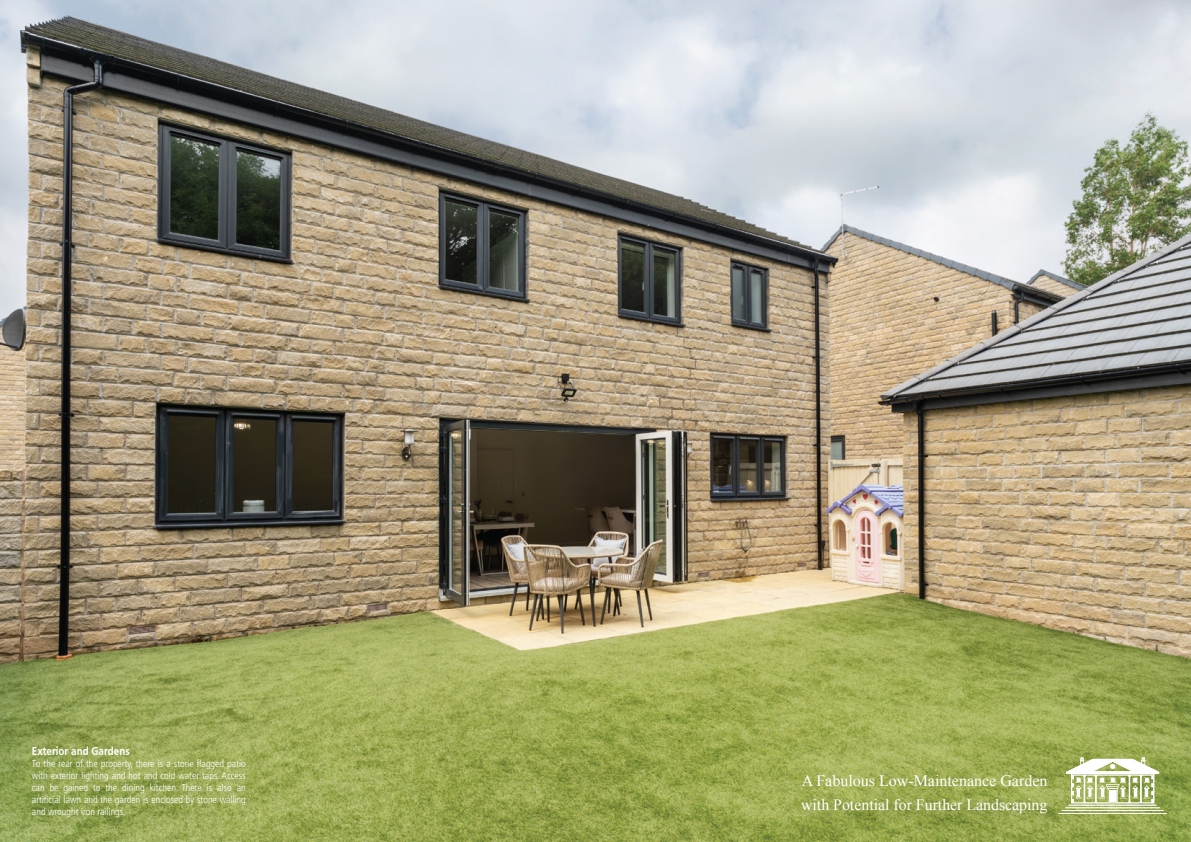
<style>
.page{position:relative;width:1191px;height:842px;background:#fff}
.page>*{position:absolute;margin:0;border:0;box-sizing:border-box;transform-origin:0 0}
.t1{font:16px "Times New Roman";color:#fff}
.t2{font:15.8px "Times New Roman";color:#fff}
.t3{font:700 12px "Frutiger Cnd";color:#fff}
.t4{font:300 condensed 10px/12px "Frutiger LT Std";color:#fff;text-align:justify}
</style>
<div class="page">
<img style="left:0;top:0;width:1191px;height:842px">
<svg style="left:1058px;top:757px;width:109px;height:57px"></svg>
<img style="left:789px;top:760px;width:338px;height:82px">
<img style="left:791px;top:787px;width:277px;height:48px">
<p class="t3" style="left:32px;top:744px;width:99px">Exterior and Gardens</p>
<p class="t4" style="left:32px;top:757px;width:215px">To the rear of the property, there is a stone flagged patio with exterior lighting and hot and cold water taps. Access can be gained to the dining kitchen. There is also an artificial lawn and the garden is enclosed by stone walling and wrought iron railings.</p>
<h1 class="t1" style="left:801px;top:770px;width:247px">A Fabulous Low-Maintenance Garden</h1>
<h2 class="t2" style="left:801px;top:794px;width:248px">with Potential for Further Landscaping</h2>
</div>
